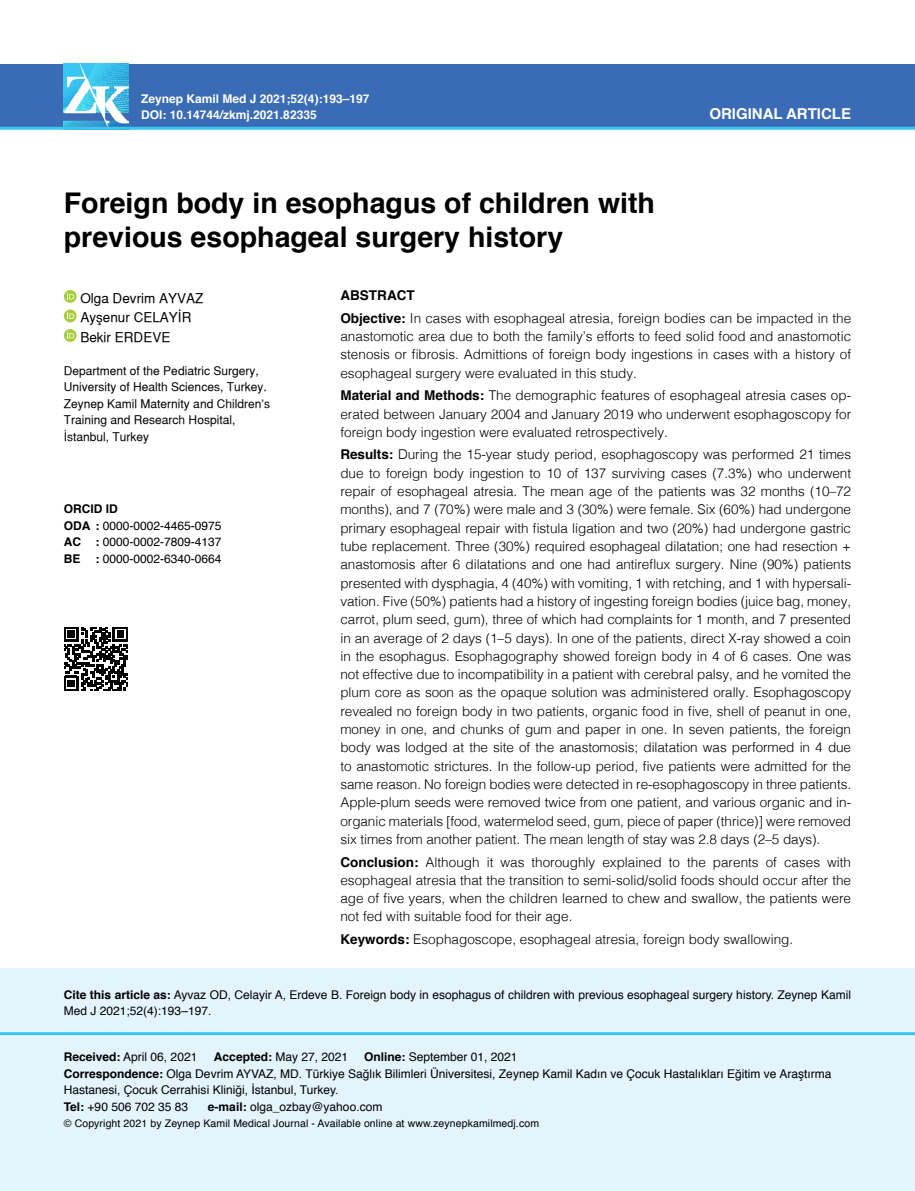
<style>
.page{position:relative;width:915px;height:1191px;background:#fff}
.page>*{position:absolute;margin:0;border:0;box-sizing:border-box;transform-origin:0 0}
.t1{font:700 28.5px/34.2px "Helvetica";color:#000}
.t2{font:700 15px "Helvetica";color:#fff}
.t3{font:300 13.5px/18.3px "Helvetica";color:#000;text-align:justify}
.t4{font:500 13.5px/19.5px "Helvetica";color:#000}
.t5{font:12px/16.5px "Helvetica";color:#000}
.t6{font:500 12px/16.5px "Helvetica";color:#000}
.t7{font:700 12px/16.4px "Helvetica";color:#fff}
.t8{font:10.5px "Helvetica";letter-spacing:.01em;color:#000}
.s1{font-weight:700}
</style>
<div class="page">
<div style="left:0;top:64px;width:914px;height:64px;background:#396cb5"></div>
<img style="left:64px;top:64px;width:64px;height:63px">
<hr style="left:0;top:127px;width:914px;height:3px;background:#3bc6f1">
<div style="left:0;top:968px;width:914px;height:223px;background:#e3f4fd"></div>
<svg style="left:64px;top:290px;width:13px;height:13px"></svg>
<svg style="left:67px;top:292px;width:7px;height:7px"></svg>
<svg style="left:64px;top:309px;width:13px;height:13px"></svg>
<svg style="left:67px;top:312px;width:7px;height:7px"></svg>
<svg style="left:64px;top:329px;width:13px;height:13px"></svg>
<svg style="left:67px;top:331px;width:7px;height:7px"></svg>
<hr style="left:0;top:1032px;width:914px;height:3px;background:#3bc6f1">
<svg style="left:64px;top:627px;width:64px;height:63px"></svg>
<p class="t7" style="left:141px;top:91px;width:230px">Zeynep Kamil Med J 2021;52(4):193–197<br>DOI: 10.14744/zkmj.2021.82335</p>
<p class="t2" style="left:709px;top:102px;width:143px">ORIGINAL ARTICLE</p>
<h1 class="t1" style="left:64px;top:186px;width:592px">Foreign body in esophagus of children with previous esophageal surgery history</h1>
<p class="t4" style="left:80px;top:288px;width:125px">Olga Devrim AYVAZ<br>Ayşenur CELAYİR<br>Bekir ERDEVE</p>
<p class="t3" style="left:340px;top:283px;width:512px;line-height:22.5px"><span class="s1">ABSTRACT<br>Objective:</span> In cases with esophageal atresia, foreign bodies can be impacted in the</p>
<p class="t3" style="left:340px;top:326px;width:512px">anastomotic area due to both the family’s efforts to feed solid food and anastomotic stenosis or fibrosis. Admittions of foreign body ingestions in cases with a history of esophageal surgery were evaluated in this study.</p>
<p class="t3" style="left:340px;top:385px;width:512px"><span class="s1">Material and Methods:</span> The demographic features of esophageal atresia cases op&shy;erated between January 2004 and January 2019 who underwent esophagoscopy for foreign body ingestion were evaluated retrospectively.</p>
<p class="t3" style="left:340px;top:444px;width:512px"><span class="s1">Results:</span> During the 15-year study period, esophagoscopy was performed 21 times due to foreign body ingestion to 10 of 137 surviving cases (7.3%) who underwent repair of esophageal atresia. The mean age of the patients was 32 months (10–72 months), and 7 (70%) were male and 3 (30%) were female. Six (60%) had undergone primary esophageal repair with fistula ligation and two (20%) had undergone gastric tube replacement. Three (30%) required esophageal dilatation; one had resection + anastomosis after 6 dilatations and one had antireflux surgery. Nine (90%) patients presented with dysphagia, 4 (40%) with vomiting, 1 with retching, and 1 with hypersali&shy;vation. Five (50%) patients had a history of ingesting foreign bodies (juice bag, money, carrot, plum seed, gum), three of which had complaints for 1 month, and 7 presented in an average of 2 days (1–5 days). In one of the patients, direct X-ray showed a coin in the esophagus. Esophagography showed foreign body in 4 of 6 cases. One was not effective due to incompatibility in a patient with cerebral palsy, and he vomited the plum core as soon as the opaque solution was administered orally. Esophagoscopy revealed no foreign body in two patients, organic food in five, shell of peanut in one, money in one, and chunks of gum and paper in one. In seven patients, the foreign body was lodged at the site of the anastomosis; dilatation was performed in 4 due to anastomotic strictures. In the follow-up period, five patients were admitted for the same reason. No foreign bodies were detected in re-esophagoscopy in three patients.<br>Apple-plum seeds were removed twice from one patient, and various organic and in&shy;organic materials [food, watermelod seed, gum, piece of paper (thrice)] were removed six times from another patient. The mean length of stay was 2.8 days (2–5 days).</p>
<p class="t3" style="left:340px;top:851px;width:512px"><span class="s1">Conclusion:</span> Although it was thoroughly explained to the parents of cases with esophageal atresia that the transition to semi-solid/solid foods should occur after the age of five years, when the children learned to chew and swallow, the patients were not fed with suitable food for their age.</p>
<p class="t3" style="left:340px;top:929px;width:454px"><span class="s1">Keywords:</span> Esophagoscope, esophageal atresia, foreign body swallowing.</p>
<p class="t6" style="left:64px;top:362px;width:208px">Department of the Pediatric Surgery, University of Health Sciences, Turkey.<br>Zeynep Kamil Maternity and Children’s Training and Research Hospital, İstanbul, Turkey</p>
<p class="t5" style="left:64px;top:501px;width:159px"><span class="s1">ORCID ID<br>ODA :</span> 0000-0002-4465-0975<br><span class="s1">AC :</span> 0000-0002-7809-4137<br><span class="s1">BE :</span> 0000-0002-6340-0664</p>
<p class="t5" style="left:64px;top:986px;width:788px"><span class="s1">Cite this article as:</span> Ayvaz OD, Celayir A, Erdeve B. Foreign body in esophagus of children with previous esophageal surgery history. Zeynep Kamil<br>Med J 2021;52(4):193–197.</p>
<p class="t5" style="left:64px;top:1049px;width:768px;text-indent:300px"><span class="s1">Online:</span> September 01, 2021<br><span class="s1">Correspondence:</span> Olga Devrim AYVAZ, MD. Türkiye Sağlık Bilimleri Üniversitesi, Zeynep Kamil Kadın ve Çocuk Hastalıkları Eğitim ve Araştırma Hastanesi, Çocuk Cerrahisi Kliniği, İstanbul, Turkey.<br><span class="s1">Tel:</span> +90 506 702 35 83</p>
<p class="t5" style="left:64px;top:1049px;width:135px"><span class="s1">Received:</span> April 06, 2021</p>
<p class="t5" style="left:214px;top:1049px;width:136px"><span class="s1">Accepted:</span> May 27, 2021</p>
<p class="t5" style="left:208px;top:1098px;width:176px"><span class="s1">e-mail:</span> olga_ozbay@yahoo.com</p>
<p class="t8" style="left:64px;top:1115px;width:476px">© Copyright 2021 by Zeynep Kamil Medical Journal - Available online at www.zeynepkamilmedj.com</p>
</div>
